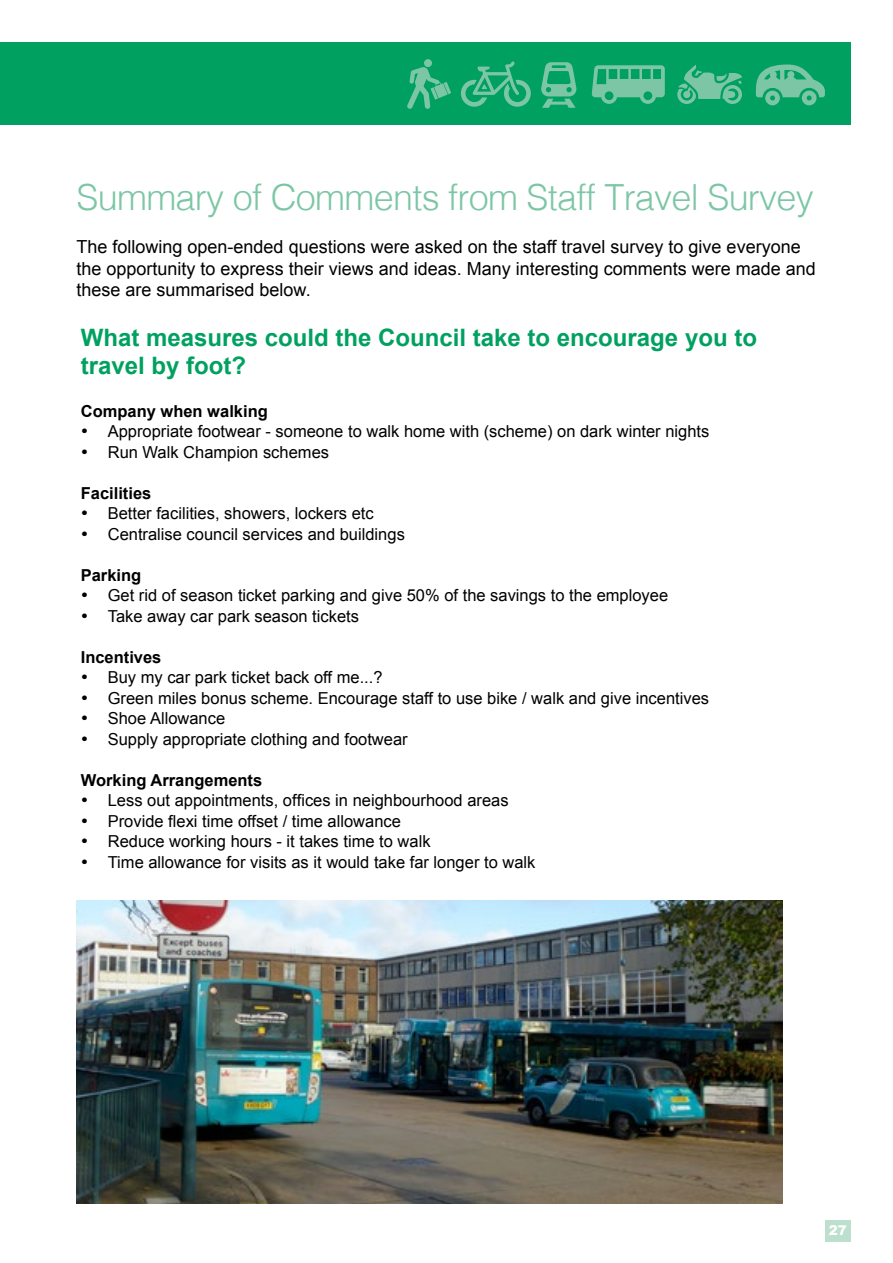
<style>
.page{position:relative;width:893px;height:1263px;background:#fff}
.page>*{position:absolute;margin:0;border:0;box-sizing:border-box;transform-origin:0 0}
.t1{font:300 36px "Helvetica";letter-spacing:-.02em;color:#7dc6a5}
.t2{font:700 24px/28.8px "Arial";color:#00a160}
.t3{font:18px/21.6px "Arial";color:#000}
.t4{font:16.5px "Arial";color:#000}
.t5{font:700 16.5px "Arial";color:#000}
.t6{font:900 13.5px "Arial";color:#fff}
</style>
<div class="page">
<div style="left:825px;top:1220px;width:25px;height:22px;background:#bde0ce"></div>
<img style="left:77px;top:900px;width:705px;height:303px">
<div style="left:0;top:43px;width:850px;height:82px;background:#00a160"></div>
<svg style="left:756px;top:64px;width:69px;height:41px"></svg>
<div style="left:787px;top:71px;width:7px;height:7px;background:#7dc6a5;border-radius:50%"></div>
<div style="left:770px;top:71px;width:7px;height:7px;background:#7dc6a5;border-radius:50%"></div>
<div style="left:785px;top:76px;width:12px;height:12px;background:#7dc6a5;border-radius:50%"></div>
<div style="left:767px;top:76px;width:12px;height:12px;background:#7dc6a5;border-radius:50%"></div>
<svg style="left:592px;top:65px;width:73px;height:39px"></svg>
<svg style="left:541px;top:62px;width:35px;height:46px"></svg>
<svg style="left:677px;top:65px;width:65px;height:39px"></svg>
<svg style="left:461px;top:61px;width:70px;height:46px"></svg>
<svg style="left:407px;top:59px;width:44px;height:50px"></svg>
<h1 class="t1" style="left:77px;top:175px;width:739px">Summary of Comments from Staff Travel Survey</h1>
<p class="t3" style="left:77px;top:236px;width:741px">The following open-ended questions were asked on the staff travel survey to give everyone the opportunity to express their views and ideas. Many interesting comments were made and these are summarised below.</p>
<h2 class="t2" style="left:81px;top:324px;width:678px">What measures could the Council take to encourage you to travel by foot?</h2>
<p class="t5" style="left:81px;top:400px;width:189px">Company when walking</p>
<p class="t4" style="left:81px;top:420px;width:630px">• Appropriate footwear - someone to walk home with (scheme) on dark winter nights</p>
<p class="t4" style="left:81px;top:441px;width:250px">• Run Walk Champion schemes</p>
<p class="t5" style="left:81px;top:482px;width:72px">Facilities</p>
<p class="t4" style="left:81px;top:502px;width:294px">• Better facilities, showers, lockers etc</p>
<p class="t4" style="left:81px;top:523px;width:326px">• Centralise council services and buildings</p>
<p class="t5" style="left:81px;top:564px;width:62px">Parking</p>
<p class="t4" style="left:81px;top:584px;width:589px">• Get rid of season ticket parking and give 50% of the savings to the employee</p>
<p class="t4" style="left:81px;top:605px;width:280px">• Take away car park season tickets</p>
<p class="t5" style="left:81px;top:646px;width:82px">Incentives</p>
<p class="t4" style="left:81px;top:666px;width:303px">• Buy my car park ticket back off me...?</p>
<p class="t4" style="left:81px;top:687px;width:630px">• Green miles bonus scheme. Encourage staff to use bike / walk and give incentives</p>
<p class="t4" style="left:81px;top:708px;width:146px">• Shoe Allowance</p>
<p class="t4" style="left:81px;top:728px;width:328px">• Supply appropriate clothing and footwear</p>
<p class="t5" style="left:81px;top:769px;width:183px">Working Arrangements</p>
<p class="t4" style="left:81px;top:790px;width:429px">• Less out appointments, offices in neighbourhood areas</p>
<p class="t4" style="left:81px;top:810px;width:322px">• Provide flexi time offset / time allowance</p>
<p class="t4" style="left:81px;top:831px;width:351px">• Reduce working hours - it takes time to walk</p>
<p class="t4" style="left:81px;top:851px;width:456px">• Time allowance for visits as it would take far longer to walk</p>
<p class="t6" style="left:829px;top:1220px;width:20px">27</p>
</div>
